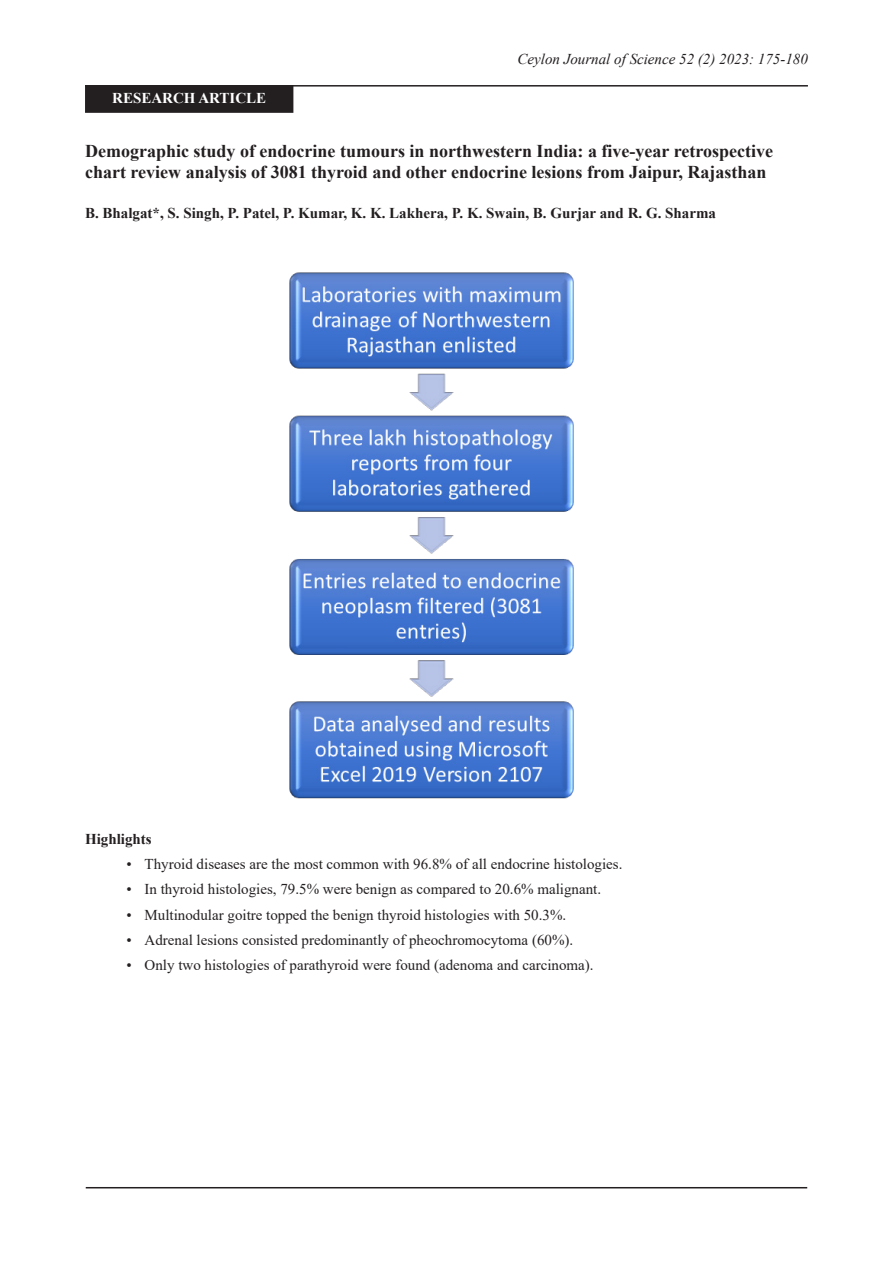
<style>
.page{position:relative;width:893px;height:1263px;background:#fff}
.page>*{position:absolute;margin:0;border:0;box-sizing:border-box;transform-origin:0 0}
.Res_Article_Title{font:700 18px/21.6px "Times New Roman";color:#231f20}
.t1{font:15px "Times New Roman";color:#231f20}
.Res_Article_Title_Au{font:700 15px "Times New Roman";color:#231f20}
.t2{font:italic 15px "Times New Roman";color:#231f20}
.t3{font:700 15px "Times New Roman";color:#fff}
.Normal_Article_Body{font:700 15px "Times New Roman";color:#231f20}
</style>
<div class="page">
<hr style="left:86px;top:1187px;width:721px;height:1px;background:#231f20">
<hr style="left:85px;top:85px;width:723px;height:2px;background:#231f20">
<div style="left:86px;top:86px;width:207px;height:26px;background:#231f20"></div>
<div style="left:85px;top:85px;width:208px;height:28px;border:2px solid #231f20"></div>
<img style="left:289px;top:272px;width:285px;height:527px">
<p class="t3" style="left:112px;top:87px;width:156px">RESEARCH ARTICLE</p>
<p class="t2" style="left:518px;top:48px;width:292px">Ceylon Journal of Science 52 (2) 2023: 175-180</p>
<p class="Res_Article_Title" style="left:85px;top:139px;width:689px">Demographic study of endocrine tumours in northwestern India: a five-year retrospective chart review analysis of 3081 thyroid and other endocrine lesions from Jaipur, Rajasthan</p>
<p class="Res_Article_Title_Au" style="left:85px;top:202px;width:632px">B. Bhalgat*, S. Singh, P. Patel, P. Kumar, K. K. Lakhera, P. K. Swain, B. Gurjar and R. G. Sharma</p>
<p class="Normal_Article_Body" style="left:85px;top:828px;width:68px">Highlights</p>
<p class="t1" style="left:127px;top:853px;width:497px">• Thyroid diseases are the most common with 96.8% of all endocrine histologies.</p>
<p class="t1" style="left:127px;top:879px;width:476px">• In thyroid histologies, 79.5% were benign as compared to 20.6% malignant.</p>
<p class="t1" style="left:127px;top:904px;width:441px">• Multinodular goitre topped the benign thyroid histologies with 50.3%.</p>
<p class="t1" style="left:127px;top:929px;width:448px">• Adrenal lesions consisted predominantly of pheochromocytoma (60%).</p>
<p class="t1" style="left:127px;top:954px;width:469px">• Only two histologies of parathyroid were found (adenoma and carcinoma).</p>
</div>
